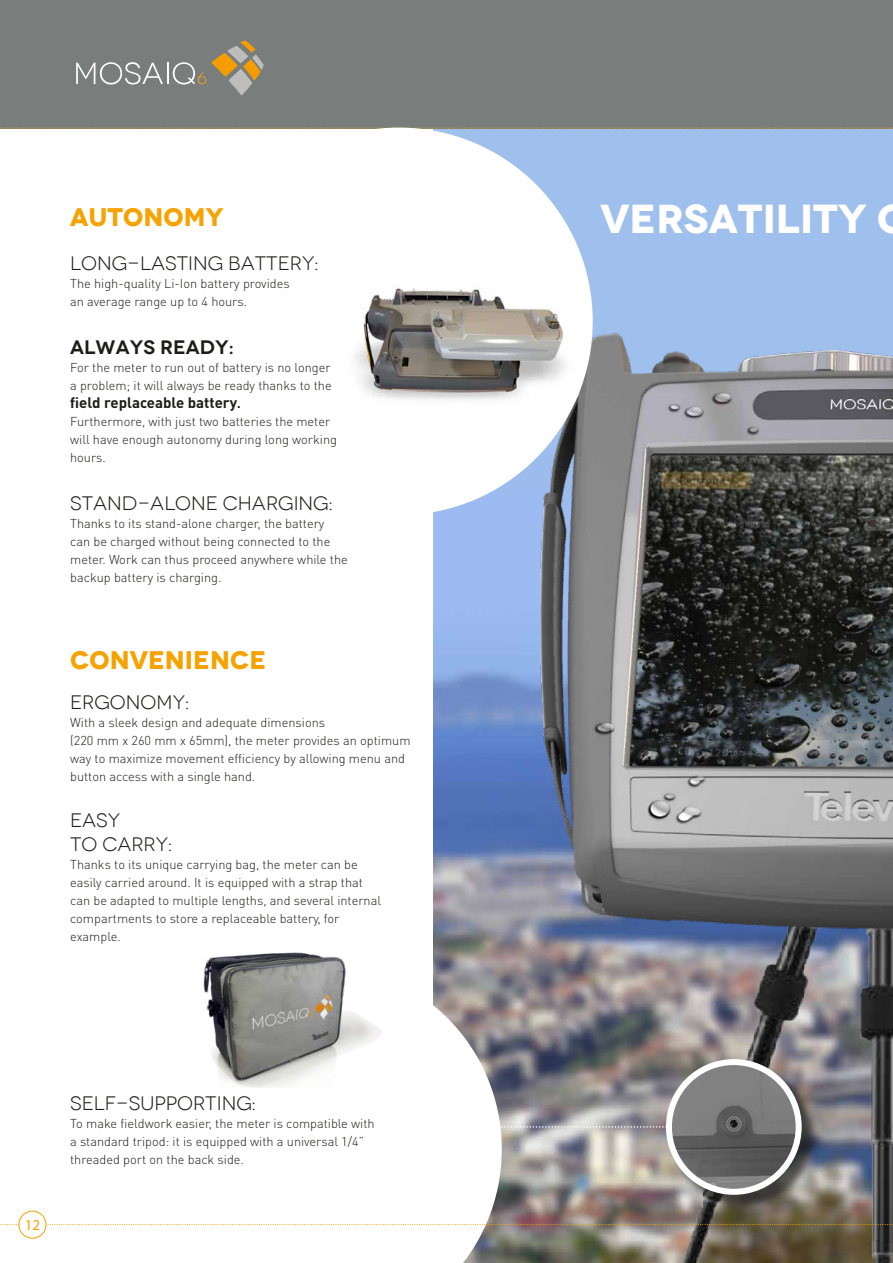
<style>
.page{position:relative;width:893px;height:1263px;background:#fff}
.page>*{position:absolute;margin:0;border:0;box-sizing:border-box;transform-origin:0 0}
.t1{font:700 expanded 40.5px "Novecento";color:#fff}
.t2{font:700 expanded 25.5px "Novecento";color:#f6a200}
.t3{font:expanded 19.5px/24px "Novecento";color:#1d1d1b}
.t4{font:600 expanded 19.5px "Novecento";color:#1d1d1b}
.t5{font:700 15px "DIN Pro";color:#1d1d1b}
.t6{font:15px "Myriad Pro";color:#f6a200}
.t7{font:300 12.75px/18px "DIN Pro";color:#1d1d1b}
.s1{font-size:12.75px}
</style>
<div class="page">
<img style="left:433px;top:533px;width:460px;height:730px">
<img style="left:465px;top:309px;width:428px;height:624px">
<svg style="left:131px;top:963px;width:371px;height:300px"></svg>
<div style="left:0;top:0;width:893px;height:128px;background:#797e7d"></div>
<svg style="left:0;top:128px;width:893px;height:1px"></svg>
<svg style="left:76px;top:41px;width:188px;height:54px"></svg>
<svg style="left:0;top:1224px;width:893px;height:1px"></svg>
<div style="left:19px;top:1211px;width:27px;height:27px;background:#fff;border-radius:50%"></div>
<div style="left:19px;top:1211px;width:27px;height:27px;border:1px solid #f6a200;border-radius:50%"></div>
<div style="left:668px;top:1061px;width:152px;height:152px;background:#1d1d1b;opacity:.75"></div>
<img style="left:669px;top:1062px;width:130px;height:130px;border-radius:65px">
<div style="left:666px;top:1059px;width:136px;height:136px;border:6px solid #fff;border-radius:50%"></div>
<img style="left:181px;top:952px;width:201px;height:135px">
<div style="left:205px;top:128px;width:388px;height:387px;background:#fff;border-radius:50%"></div>
<img style="left:355px;top:285px;width:221px;height:123px">
<svg style="left:485px;top:1126px;width:182px;height:2px"></svg>
<h2 class="t2" style="left:70px;top:201px;width:155px">AUTONOMY</h2>
<h3 class="t3" style="left:70px;top:251px;width:250px">LONG-LASTING BATTERY:</h3>
<p class="t7" style="left:70px;top:274px;width:221px">The high-quality Li-Ion battery provides an average range up to 4 hours.</p>
<h3 class="t4" style="left:70px;top:335px;width:165px">ALWAYS READY:</h3>
<p class="t7" style="left:70px;top:358px;width:263px">For the meter to run out of battery is no longer a problem; it will always be ready thanks to the</p>
<p class="t5" style="left:70px;top:392px;width:172px">field replaceable battery<span class="s1">.</span></p>
<p class="t7" style="left:70px;top:412px;width:268px">Furthermore, with just two batteries the meter will have enough autonomy during long working hours.</p>
<h3 class="t3" style="left:70px;top:491px;width:264px">STAND-ALONE CHARGING:</h3>
<p class="t7" style="left:70px;top:514px;width:279px">Thanks to its stand-alone charger, the battery<br>can be charged without being connected to the meter. Work can thus proceed anywhere while the backup battery is charging.</p>
<h2 class="t2" style="left:70px;top:644px;width:198px">CONVENIENCE</h2>
<h3 class="t3" style="left:70px;top:690px;width:120px">ERGONOMY:</h3>
<p class="t7" style="left:70px;top:713px;width:342px">With a sleek design and adequate dimensions<br>(220 mm x 260 mm x 65mm), the meter provides an optimum way to maximize movement efficiency by allowing menu and button access with a single hand.</p>
<h3 class="t3" style="left:70px;top:808px;width:103px">EASY<br>TO CARRY:</h3>
<p class="t7" style="left:70px;top:855px;width:312px">Thanks to its unique carrying bag, the meter can be easily carried around. It is equipped with a strap that can be adapted to multiple lengths, and several internal compartments to store a replaceable battery, for example.</p>
<p class="t6" style="left:25px;top:1216px;width:17px">12</p>
<h3 class="t3" style="left:70px;top:1091px;width:187px">SELF-SUPPORTING:</h3>
<p class="t7" style="left:70px;top:1114px;width:306px">To make fieldwork easier, the meter is compatible with a standard tripod: it is equipped with a universal 1/4” threaded port on the back side.</p>
<h1 class="t1" style="left:600px;top:193px;width:268px">VERSATILITY</h1>
</div>
